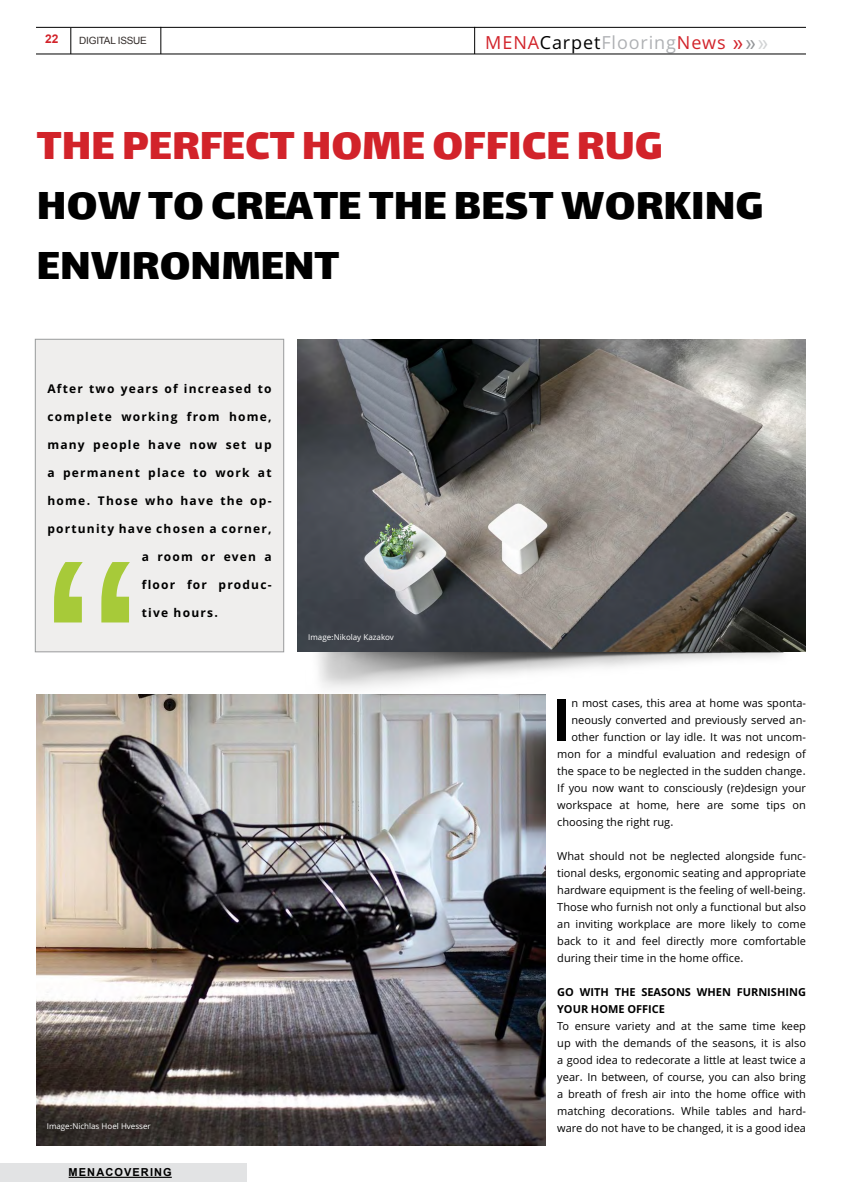
<style>
.page{position:relative;width:842px;height:1191px;background:#fff}
.page>*{position:absolute;margin:0;border:0;box-sizing:border-box;transform-origin:0 0}
.t1{font:700 58.6px "Sahel";color:#000}
.t2{font:48px/60px "Lalezar";color:#000}
.t3{font:48px "Lalezar";color:#d2232a}
.t4{font:18px "Sahel";letter-spacing:.05em;color:#d2232a}
.t5{font:700 12px "Sahel";letter-spacing:.1em;color:#000}
.t6{font:700 12px "Arial";color:#d2232a}
.t7{font:11px/17px "Sahel";color:#000;text-align:justify}
.t8{font:700 11px/17px "Sahel";color:#000}
.t9{font:700 11px "Arial";letter-spacing:.1em;color:#000}
.t10{font:10px "Arial";letter-spacing:-.025em;color:#322b29}
.t11{font:8px "Sahel";color:#fff}
.s1{color:#000}
.s2{color:#afb1b4}
.s3{color:#939598}
.s4{color:#d1d3d4}
</style>
<div class="page">
<hr style="left:36px;top:53px;width:770px;height:1px;background:#000">
<hr style="left:36px;top:27px;width:770px;height:1px;background:#000">
<svg style="left:70px;top:28px;width:1px;height:26px"></svg>
<svg style="left:160px;top:27px;width:1px;height:27px"></svg>
<svg style="left:474px;top:28px;width:1px;height:26px"></svg>
<div style="left:0;top:1163px;width:247px;height:18px;background:#e2e3e4"></div>
<hr style="left:69px;top:1176px;width:103px;height:1px;background:#000">
<img style="left:317px;top:652px;width:467px;height:56px">
<img style="left:297px;top:339px;width:509px;height:313px">
<img style="left:36px;top:694px;width:509px;height:451px">
<div style="left:35px;top:339px;width:249px;height:313px;background:#efeeed"></div>
<div style="left:35px;top:339px;width:249px;height:313px;border:1px solid #999b9c"></div>
<svg style="left:54px;top:562px;width:76px;height:60px"></svg>
<p class="t6" style="left:45px;top:31px;width:15px">22</p>
<p class="t10" style="left:79px;top:34px;width:69px">DIGITAL ISSUE</p>
<h3 class="t4" style="left:485px;top:32px;width:285px">MENA<span class="s1">Carpet</span><span class="s2">Flooring</span>News »<span class="s3">»</span><span class="s4">»</span></h3>
<h2 class="t3" style="left:37px;top:114px;width:627px">THE PERFECT HOME OFFICE RUG</h2>
<h2 class="t2" style="left:37px;top:172px;width:728px">HOW TO CREATE THE BEST WORKING<br>ENVIRONMENT</h2>
<p class="t5" style="left:47px;top:382px;width:226px">After two years of increased to</p>
<p class="t5" style="left:47px;top:410px;width:226px">complete working from home,</p>
<p class="t5" style="left:47px;top:438px;width:226px">many people have now set up</p>
<p class="t5" style="left:47px;top:466px;width:226px">a permanent place to work at</p>
<p class="t5" style="left:47px;top:494px;width:226px">home. Those who have the op-</p>
<p class="t5" style="left:47px;top:522px;width:226px">portunity have chosen a corner,</p>
<p class="t5" style="left:142px;top:550px;width:131px">a room or even a</p>
<p class="t5" style="left:142px;top:578px;width:131px">floor for produc-</p>
<p class="t5" style="left:142px;top:606px;width:78px">tive hours.</p>
<p class="t11" style="left:308px;top:632px;width:87px">Image:Nikolay Kazakov</p>
<p class="t11" style="left:47px;top:1121px;width:106px">Image:Nichlas Hoel Hvesser</p>
<p class="t9" style="left:69px;top:1165px;width:105px">MENACOVERING</p>
<h1 class="t1" style="left:552px;top:687px;width:21px">I</h1>
<p class="t7" style="left:571px;top:695px;width:236px">n most cases, this area at home was sponta-</p>
<p class="t7" style="left:571px;top:712px;width:236px">neously converted and previously served an-</p>
<p class="t7" style="left:571px;top:729px;width:236px">other function or lay idle. It was not uncom-</p>
<p class="t7" style="left:557px;top:746px;width:250px">mon for a mindful evaluation and redesign of</p>
<p class="t7" style="left:557px;top:763px;width:250px">the space to be neglected in the sudden change.</p>
<p class="t7" style="left:557px;top:780px;width:250px">If you now want to consciously (re)design your</p>
<p class="t7" style="left:557px;top:797px;width:250px">workspace at home, here are some tips on</p>
<p class="t7" style="left:557px;top:814px;width:118px">choosing the right rug.</p>
<p class="t7" style="left:557px;top:848px;width:250px">What should not be neglected alongside func&shy;tional desks, ergonomic seating and appropriate hardware equipment is the feeling of well-being.<br>Those who furnish not only a functional but also an inviting workplace are more likely to come back to it and feel directly more comfortable during their time in the home office.</p>
<p class="t8" style="left:557px;top:984px;width:250px">GO WITH THE SEASONS WHEN FURNISHING<br>YOUR HOME OFFICE</p>
<p class="t7" style="left:557px;top:1018px;width:250px">To ensure variety and at the same time keep up with the demands of the seasons, it is also a good idea to redecorate a little at least twice a year. In between, of course, you can also bring a breath of fresh air into the home office with matching decorations. While tables and hard&shy;ware do not have to be changed, it is a good idea</p>
</div>
